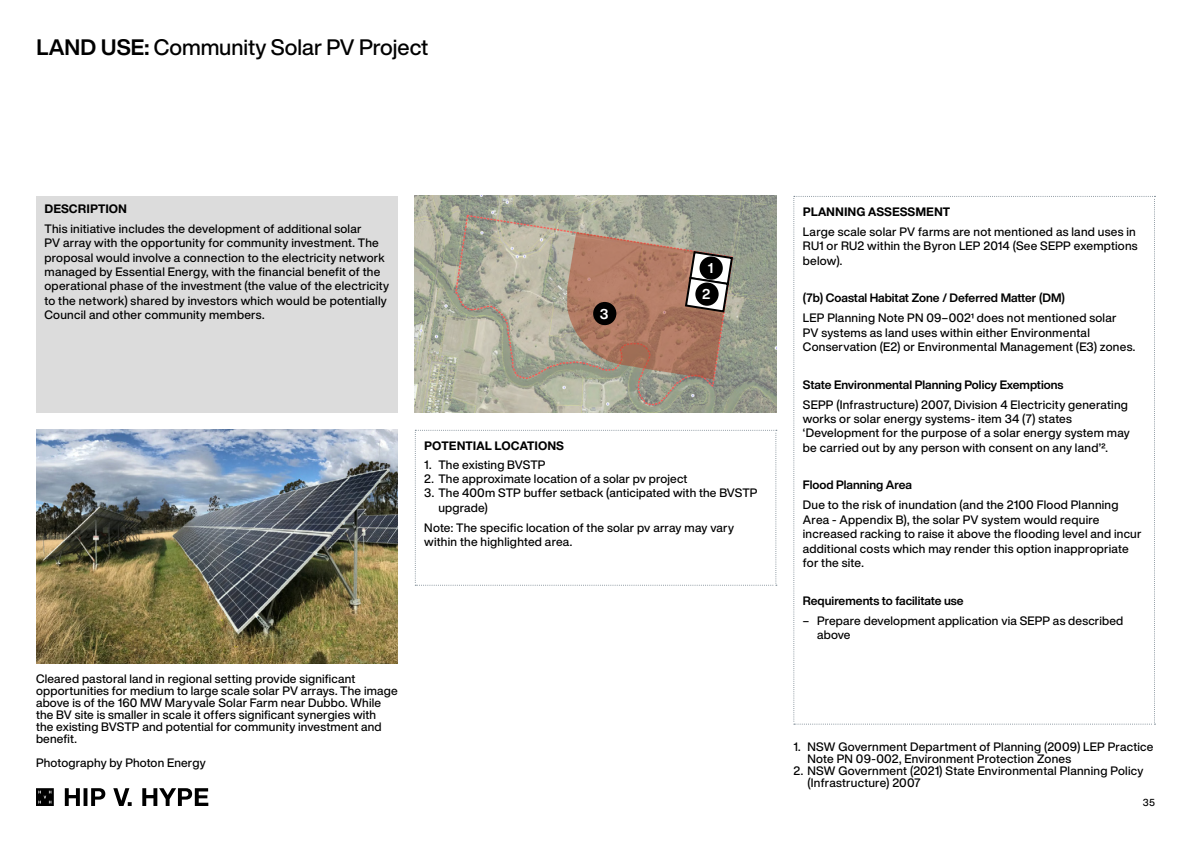
<style>
.page{position:relative;width:1191px;height:842px;background:#fff}
.page>*{position:absolute;margin:0;border:0;box-sizing:border-box;transform-origin:0 0}
.t1{font:500 22px "Helvetica Now Display";color:#000}
.t2{font:700 14px "Helvetica Now Display";color:#fff}
.t3{font:500 12px/14.4px "Helvetica Now Display";letter-spacing:.015em;color:#000}
.t4{font:700 12px "Helvetica Now Display";color:#000}
.t5{font:700 12px "Helvetica Neue LT Std";color:#000}
.t6{font:500 10px "Helvetica Now Display";color:#000}
.s1{font-weight:700}
</style>
<div class="page">
<svg style="left:65px;top:788px;width:143px;height:18px"></svg>
<svg style="left:36px;top:788px;width:18px;height:18px"></svg>
<div style="left:36px;top:196px;width:362px;height:217px;background:#dcdcdc"></div>
<svg style="left:415px;top:430px;width:362px;height:156px"></svg>
<svg style="left:793px;top:196px;width:362px;height:529px"></svg>
<img style="left:36px;top:430px;width:362px;height:234px">
<img style="left:415px;top:196px;width:361px;height:217px">
<svg style="left:567px;top:232px;width:167px;height:147px;background:#a4806d"></svg>
<div style="left:695px;top:282px;width:23px;height:24px;background:#000;border-radius:50%"></div>
<h1 class="t1" style="left:36px;top:32px;width:393px"><span class="s1">LAND USE:</span> Community Solar PV Project</h1>
<p class="t5" style="left:45px;top:201px;width:84px">DESCRIPTION</p>
<p class="t3" style="left:45px;top:221px;width:346px">This initiative includes the development of additional solar<br>PV array with the opportunity for community investment. The proposal would involve a connection to the electricity network managed by Essential Energy, with the financial benefit of the operational phase of the investment (the value of the electricity to the network) shared by investors which would be potentially Council and other community members.</p>
<p class="t2" style="left:600px;top:304px;width:10px">3</p>
<p class="t2" style="left:708px;top:259px;width:7px">1</p>
<p class="t2" style="left:702px;top:285px;width:10px">2</p>
<p class="t5" style="left:424px;top:438px;width:141px">POTENTIAL LOCATIONS</p>
<p class="t3" style="left:424px;top:458px;width:123px">1. The existing BVSTP</p>
<p class="t3" style="left:424px;top:472px;width:265px">2. The approximate location of a solar pv project</p>
<p class="t3" style="left:438px;top:486px;width:321px;text-indent:-14px">3. The 400m STP buffer setback (anticipated with the BVSTP upgrade)</p>
<p class="t3" style="left:424px;top:520px;width:311px">Note: The specific location of the solar pv array may vary within the highlighted area.</p>
<p class="t3" style="left:36px;top:672px;width:363px;line-height:12px">Cleared pastoral land in regional setting provide significant opportunities for medium to large scale solar PV arrays. The image above is of the 160 MW Maryvale Solar Farm near Dubbo. While the BV site is smaller in scale it offers significant synergies with<br>the existing BVSTP and potential for community investment and benefit.</p>
<p class="t3" style="left:36px;top:755px;width:171px">Photography by Photon Energy</p>
<p class="t5" style="left:803px;top:204px;width:149px">PLANNING ASSESSMENT</p>
<p class="t3" style="left:803px;top:224px;width:336px">Large scale solar PV farms are not mentioned as land uses in<br>RU1 or RU2 within the Byron LEP 2014 (See SEPP exemptions below).</p>
<p class="t4" style="left:803px;top:290px;width:264px">(7b) Coastal Habitat Zone / Deferred Matter (DM)</p>
<p class="t3" style="left:803px;top:311px;width:334px">LEP Planning Note PN 09–0021 does not mentioned solar<br>PV systems as land uses within either Environmental<br>Conservation (E2) or Environmental Management (E3) zones.</p>
<p class="t4" style="left:803px;top:376px;width:262px">State Environmental Planning Policy Exemptions</p>
<p class="t3" style="left:803px;top:397px;width:328px">SEPP (Infrastructure) 2007, Division 4 Electricity generating works or solar energy systems- item 34 (7) states ‘Development for the purpose of a solar energy system may be carried out by any person with consent on any land’2.</p>
<p class="t4" style="left:803px;top:477px;width:110px">Flood Planning Area</p>
<p class="t3" style="left:803px;top:498px;width:340px">Due to the risk of inundation (and the 2100 Flood Planning Area - Appendix B), the solar PV system would require increased racking to raise it above the flooding level and incur additional costs which may render this option inappropriate for the site.</p>
<p class="t4" style="left:803px;top:592px;width:162px">Requirements to facilitate use</p>
<p class="t3" style="left:817px;top:614px;width:308px;line-height:14px;text-indent:-14px">– Prepare development application via SEPP as described above</p>
<p class="t3" style="left:807px;top:741px;width:347px;line-height:12px;text-indent:-14px">1. NSW Government Department of Planning (2009) LEP Practice<br>Note PN 09-002, Environment Protection Zones</p>
<p class="t3" style="left:807px;top:765px;width:337px;line-height:12px;text-indent:-14px">2. NSW Government (2021) State Environmental Planning Policy (Infrastructure) 2007</p>
<p class="t6" style="left:1143px;top:795px;width:13px">35</p>
</div>
